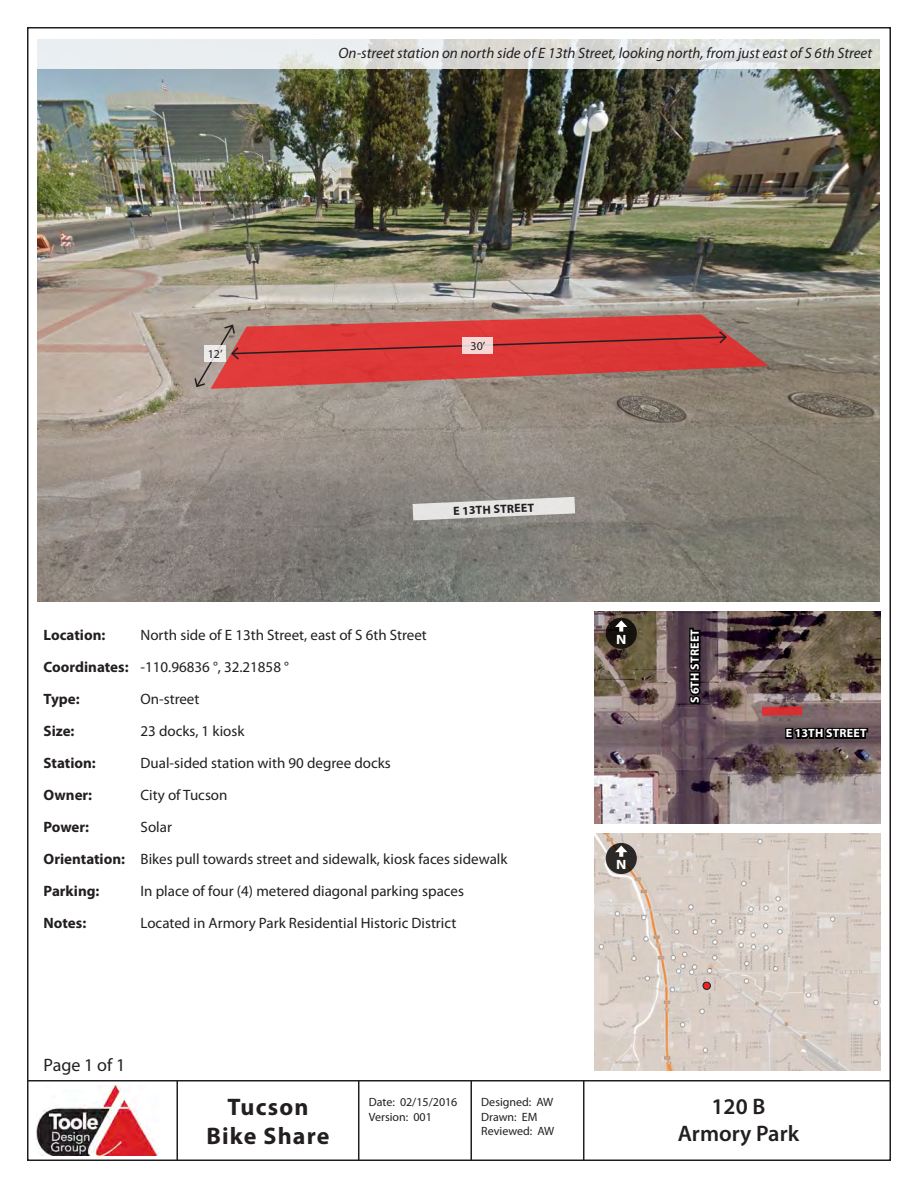
<style>
.page{position:relative;width:918px;height:1188px;background:#fff}
.page>*{position:absolute;margin:0;border:0;box-sizing:border-box;transform-origin:0 0}
.t1{font:700 24px/28.8px "Myriad Pro";letter-spacing:.05em;color:#231f20;text-align:center}
.t2{font:600 22.5px "Myriad Pro";color:#231f20}
.t3{font:18px "Myriad Pro";color:#231f20}
.t4{font:15px "Myriad Pro";color:#231f20}
.t5{font:italic 15px "Myriad Pro";color:#231f20}
.t6{font:700 15px "Myriad Pro";color:#231f20}
.t7{font:700 13.5px "Myriad Pro";color:#fff;scale:1.11 1}
.t8{font:12px/14.4px "Myriad Pro";color:#231f20}
.t9{font:700 12px "Myriad Pro";letter-spacing:.02em;color:#fff}
.t10{font:700 12px "Myriad Pro";color:#231f20}
</style>
<div class="page">
<hr style="left:27px;top:1080px;width:864px;height:2px;background:#231f20">
<hr style="left:176px;top:1080px;width:2px;height:81px;background:#231f20">
<hr style="left:358px;top:1080px;width:1px;height:81px;background:#231f20">
<hr style="left:470px;top:1080px;width:2px;height:81px;background:#231f20">
<hr style="left:583px;top:1080px;width:1px;height:81px;background:#231f20">
<img style="left:37px;top:1086px;width:122px;height:70px">
<img style="left:594px;top:873px;width:287px;height:198px">
<img style="left:594px;top:834px;width:286px;height:42px">
<img style="left:594px;top:612px;width:286px;height:212px">
<img style="left:38px;top:69px;width:841px;height:532px">
<div style="left:606px;top:618px;width:31px;height:31px;background:#15120e;border-radius:50%"></div>
<svg style="left:615px;top:620px;width:12px;height:12px"></svg>
<svg style="left:606px;top:843px;width:31px;height:31px"></svg>
<svg style="left:615px;top:846px;width:12px;height:11px"></svg>
<svg style="left:762px;top:706px;width:40px;height:10px"></svg>
<svg style="left:687px;top:616px;width:15px;height:91px"></svg>
<svg style="left:784px;top:725px;width:86px;height:16px"></svg>
<svg style="left:413px;top:497px;width:162px;height:23px;background:#cccac8"></svg>
<svg style="left:193px;top:314px;width:576px;height:75px;background:#c45450"></svg>
<svg style="left:462px;top:337px;width:31px;height:17px"></svg>
<svg style="left:204px;top:345px;width:21px;height:17px"></svg>
<div style="left:703px;top:982px;width:7px;height:7px;background:#ee2123;border-radius:50%"></div>
<div style="left:703px;top:982px;width:8px;height:8px;border:1px solid #231f20;border-radius:50%"></div>
<svg style="left:37px;top:39px;width:843px;height:30px;background:#e0e3e1"></svg>
<p class="t5" style="left:339px;top:44px;width:535px">On-street station on north side of E 13th Street, looking north, from just east of S 6th Street</p>
<p class="t8" style="left:208px;top:347px;width:16px">12’</p>
<p class="t8" style="left:471px;top:338px;width:16px">30’</p>
<p class="t10" style="left:453px;top:503px;width:82px;rotate:-3deg">E 13TH STREET</p>
<p class="t6" style="left:44px;top:625px;width:63px">Location:</p>
<p class="t4" style="left:141px;top:626px;width:288px">North side of E 13th Street, east of S 6th Street</p>
<p class="t6" style="left:44px;top:657px;width:86px">Coordinates:</p>
<p class="t4" style="left:141px;top:658px;width:150px">-110.96836 °, 32.21858 °</p>
<p class="t6" style="left:44px;top:689px;width:38px">Type:</p>
<p class="t4" style="left:141px;top:690px;width:60px">On-street</p>
<p class="t7" style="left:616px;top:631px;width:11px">N</p>
<p class="t9" style="left:687px;top:703px;width:76px;rotate:-90deg">S 6TH STREET</p>
<p class="t6" style="left:44px;top:721px;width:32px">Size:</p>
<p class="t4" style="left:141px;top:722px;width:105px">23 docks, 1 kiosk</p>
<p class="t9" style="left:786px;top:726px;width:82px">E 13TH STREET</p>
<p class="t6" style="left:44px;top:753px;width:54px">Station:</p>
<p class="t4" style="left:141px;top:754px;width:252px">Dual-sided station with 90 degree docks</p>
<p class="t6" style="left:44px;top:785px;width:50px">Owner:</p>
<p class="t4" style="left:141px;top:786px;width:88px">City of Tucson</p>
<p class="t6" style="left:44px;top:817px;width:47px">Power:</p>
<p class="t4" style="left:141px;top:818px;width:33px">Solar</p>
<p class="t6" style="left:44px;top:849px;width:83px">Orientation:</p>
<p class="t4" style="left:141px;top:850px;width:368px">Bikes pull towards street and sidewalk, kiosk faces sidewalk</p>
<p class="t6" style="left:44px;top:881px;width:57px">Parking:</p>
<p class="t6" style="left:44px;top:913px;width:44px">Notes:</p>
<p class="t4" style="left:141px;top:882px;width:325px">In place of four (4) metered diagonal parking spaces</p>
<p class="t4" style="left:141px;top:914px;width:317px">Located in Armory Park Residential Historic District</p>
<p class="t3" style="left:44px;top:1054px;width:83px">Page 1 of 1</p>
<h1 class="t1" style="left:206px;top:1092px;width:125px">Tucson<br>Bike Share</h1>
<p class="t8" style="left:369px;top:1095px;width:90px">Date: 02/15/2016<br>Version: 001</p>
<p class="t8" style="left:481px;top:1095px;width:75px">Designed: AW<br>Drawn: EM<br>Reviewed: AW</p>
<p class="t7" style="left:616px;top:856px;width:11px">N</p>
<p class="t2" style="left:712px;top:1092px;width:55px">120 B</p>
<p class="t2" style="left:678px;top:1119px;width:123px">Armory Park</p>
</div>
